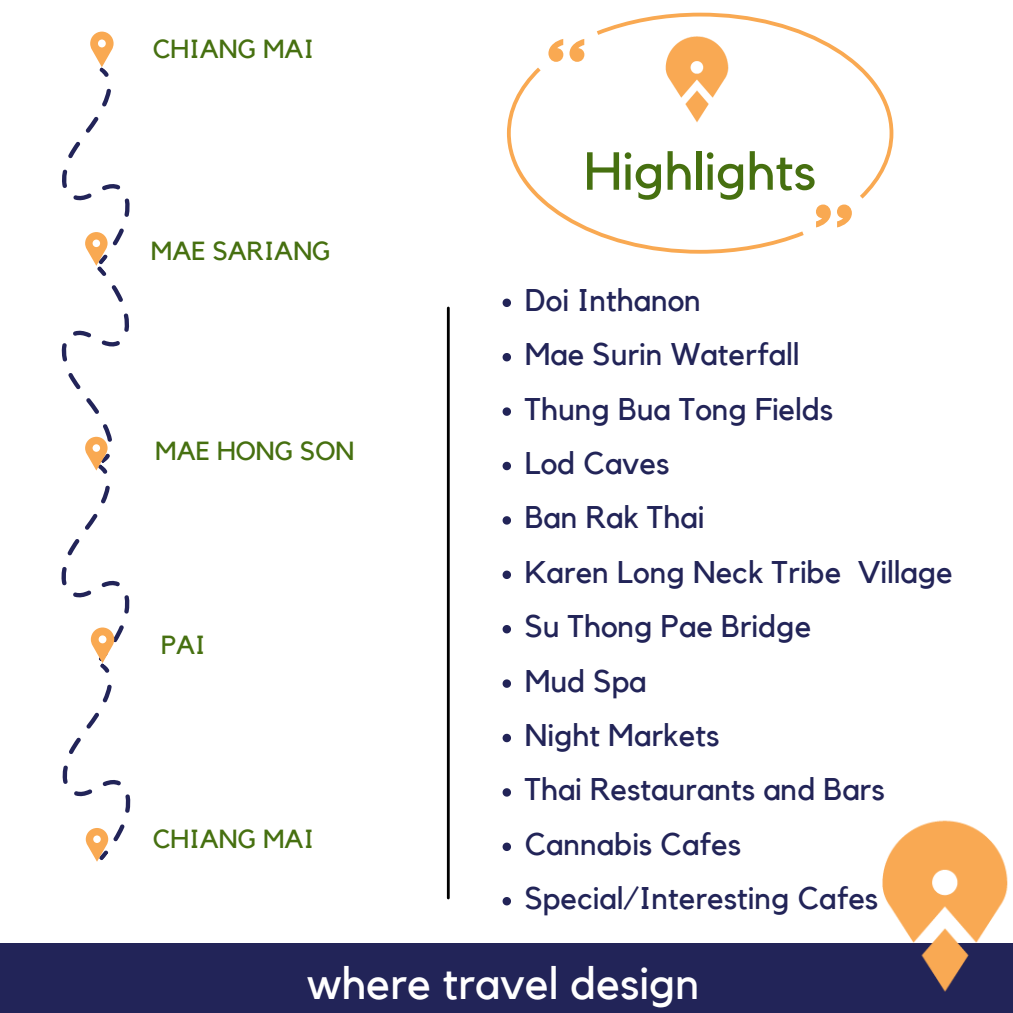
<style>
.page{position:relative;width:1013px;height:1013px;background:#fff}
.page>*{position:absolute;margin:0;border:0;box-sizing:border-box;transform-origin:0 0}
.t1{font:52.75px "Kollektif";color:#467010}
.t2{font:45px "Kollektif";color:#fff}
.t3{font:31.25px "Kollektif";color:#222458}
.t4{font:26.12px "Kollektif";color:#467010}
</style>
<div class="page">
<svg style="left:90px;top:32px;width:24px;height:45px"></svg>
<svg style="left:62px;top:88px;width:68px;height:188px"></svg>
<svg style="left:61px;top:285px;width:69px;height:189px"></svg>
<div style="left:0;top:943px;width:1012px;height:69px;background:#222458"></div>
<img style="left:882px;top:820px;width:126px;height:172px">
<svg style="left:61px;top:485px;width:69px;height:188px"></svg>
<svg style="left:62px;top:684px;width:69px;height:177px"></svg>
<svg style="left:507px;top:68px;width:296px;height:186px"></svg>
<svg style="left:597px;top:13px;width:296px;height:185px"></svg>
<svg style="left:569px;top:39px;width:15px;height:23px"></svg>
<svg style="left:548px;top:39px;width:15px;height:23px"></svg>
<svg style="left:816px;top:204px;width:14px;height:23px"></svg>
<svg style="left:837px;top:204px;width:14px;height:23px"></svg>
<img style="left:659px;top:32px;width:82px;height:100px">
<hr style="left:447px;top:308px;width:2px;height:590px;background:#000">
<svg style="left:502px;top:298px;width:9px;height:9px"></svg>
<svg style="left:502px;top:353px;width:9px;height:8px"></svg>
<svg style="left:502px;top:407px;width:9px;height:9px"></svg>
<svg style="left:502px;top:462px;width:9px;height:8px"></svg>
<svg style="left:502px;top:516px;width:9px;height:8px"></svg>
<svg style="left:502px;top:570px;width:9px;height:9px"></svg>
<svg style="left:502px;top:625px;width:9px;height:8px"></svg>
<svg style="left:502px;top:679px;width:9px;height:9px"></svg>
<svg style="left:502px;top:733px;width:9px;height:9px"></svg>
<svg style="left:502px;top:788px;width:9px;height:8px"></svg>
<svg style="left:502px;top:842px;width:9px;height:9px"></svg>
<svg style="left:502px;top:897px;width:9px;height:8px"></svg>
<p class="t4" style="left:153px;top:37px;width:163px">CHIANG MAI</p>
<p class="t4" style="left:151px;top:239px;width:181px">MAE SARIANG</p>
<p class="t4" style="left:155px;top:438px;width:200px">MAE HONG SON</p>
<p class="t4" style="left:161px;top:632px;width:46px">PAI</p>
<p class="t4" style="left:153px;top:827px;width:163px">CHIANG MAI</p>
<p class="t1" style="left:584px;top:147px;width:233px">Highlights</p>
<p class="t3" style="left:525px;top:285px;width:178px">Doi Inthanon</p>
<p class="t3" style="left:525px;top:340px;width:276px">Mae Surin Waterfall</p>
<p class="t3" style="left:525px;top:394px;width:310px">Thung Bua Tong Fields</p>
<p class="t3" style="left:525px;top:448px;width:146px">Lod Caves</p>
<p class="t3" style="left:525px;top:503px;width:181px">Ban Rak Thai</p>
<p class="t3" style="left:525px;top:557px;width:429px">Karen Long Neck Tribe Village</p>
<p class="t3" style="left:525px;top:612px;width:288px">Su Thong Pae Bridge</p>
<p class="t3" style="left:525px;top:666px;width:123px">Mud Spa</p>
<p class="t3" style="left:525px;top:720px;width:196px">Night Markets</p>
<p class="t3" style="left:525px;top:775px;width:361px">Thai Restaurants and Bars</p>
<p class="t3" style="left:525px;top:829px;width:218px">Cannabis Cafes</p>
<p class="t3" style="left:525px;top:883px;width:355px">Special/Interesting Cafes</p>
<p class="t2" style="left:307px;top:962px;width:394px">where travel design</p>
</div>
